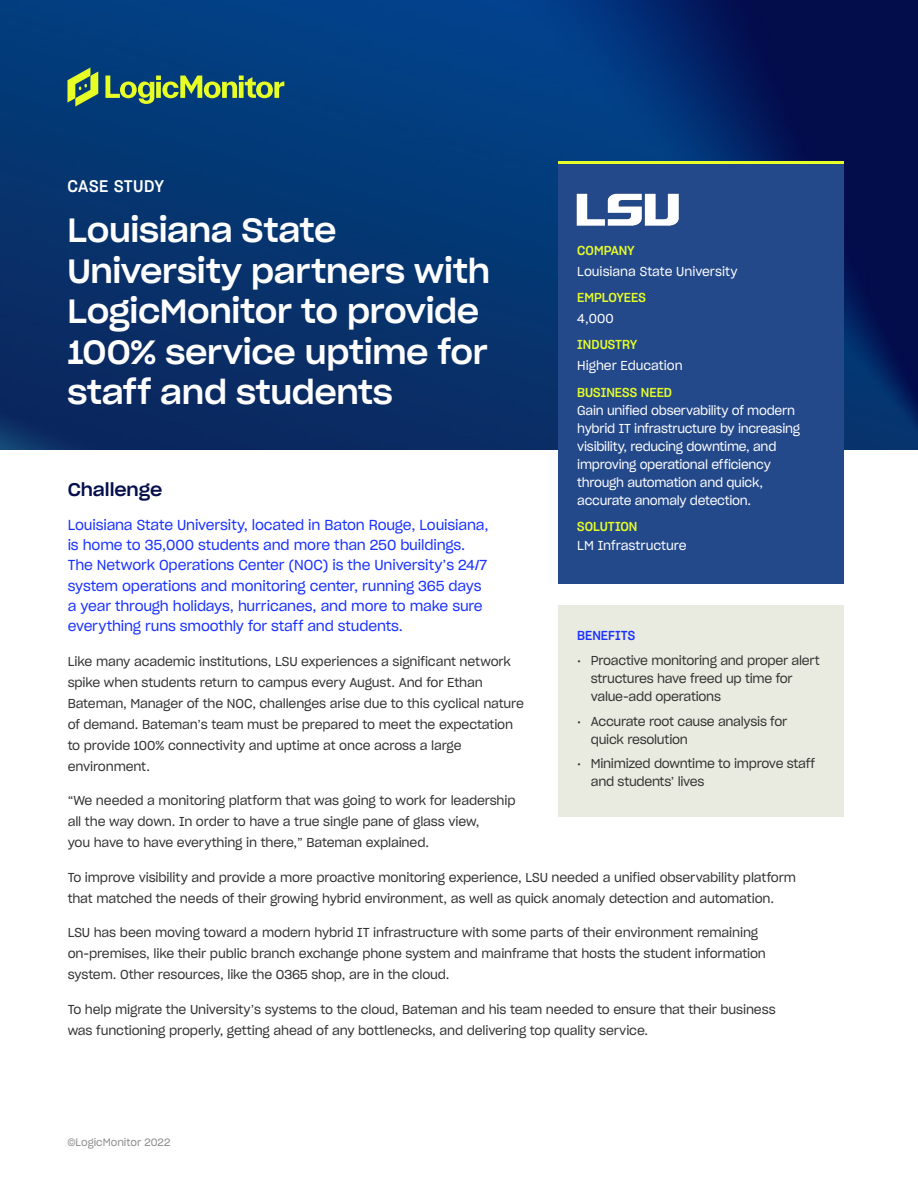
<style>
.page{position:relative;width:918px;height:1188px;background:#fff}
.page>*{position:absolute;margin:0;border:0;box-sizing:border-box;transform-origin:0 0}
.t1{font:33px/40.5px "Sharp Grotesk Medium 21";letter-spacing:-.01em;color:#fff}
.t2{font:18px "Sharp Grotesk Medium 21";letter-spacing:-.005em;color:#040f4b}
.t3{font:16.5px "Sharp Grotesk Medium 19";letter-spacing:.03em;color:#fff}
.t4{font:14.25px/20.2px "Sharp Grotesk Book 19";letter-spacing:-.01em;color:#1a31ff}
.t5{font:12.75px/21px "Sharp Grotesk Book 19";letter-spacing:-.01em;color:#333}
.t6{font:12.75px/18px "Sharp Grotesk Book 19";letter-spacing:-.02em;color:#fff}
.t7{font:12.75px "Sharp Grotesk Book 19";color:#fff}
.t8{font:12.75px "Sharp Grotesk Medium 19";color:#e8ff26}
.t9{font:12.75px "Sharp Grotesk Medium 19";color:#1a31ff}
.t10{font:10.5px "Sharp Grotesk Book 19";color:#8c8c8c}
</style>
<div class="page">
<img style="left:0;top:0;width:918px;height:449px">
<svg style="left:105px;top:76px;width:179px;height:28px;background:#59855a"></svg>
<svg style="left:68px;top:68px;width:30px;height:39px"></svg>
<hr style="left:558px;top:162px;width:286px;height:3px;background:#e8ff26">
<div style="left:558px;top:164px;width:286px;height:419px;background:#24498b"></div>
<div style="left:558px;top:605px;width:286px;height:211px;background:#eaebe0"></div>
<img style="left:576px;top:193px;width:103px;height:33px">
<p class="t3" style="left:68px;top:172px;width:98px">CASE STUDY</p>
<h1 class="t1" style="left:68px;top:209px;width:424px">Louisiana State<br>University partners with<br>LogicMonitor to provide<br>100% service uptime for staff and students</h1>
<p class="t8" style="left:577px;top:240px;width:59px">COMPANY</p>
<p class="t7" style="left:577px;top:261px;width:162px">Louisiana State University</p>
<p class="t8" style="left:577px;top:287px;width:70px">EMPLOYEES</p>
<p class="t6" style="left:577px;top:309px;width:38px">4,000</p>
<p class="t8" style="left:577px;top:334px;width:62px">INDUSTRY</p>
<p class="t7" style="left:577px;top:356px;width:107px">Higher Education</p>
<p class="t8" style="left:577px;top:382px;width:96px">BUSINESS NEED</p>
<p class="t6" style="left:577px;top:401px;width:224px">Gain unified observability of modern hybrid IT infrastructure by increasing visibility, reducing downtime, and improving operational efficiency through automation and quick, accurate anomaly detection.</p>
<p class="t8" style="left:577px;top:516px;width:62px">SOLUTION</p>
<p class="t7" style="left:577px;top:536px;width:111px">LM Infrastructure</p>
<h2 class="t2" style="left:68px;top:474px;width:96px">Challenge</h2>
<p class="t4" style="left:68px;top:514px;width:422px">Louisiana State University, located in Baton Rouge, Louisiana, is home to 35,000 students and more than 250 buildings.<br>The Network Operations Center (NOC) is the University’s 24/7 system operations and monitoring center, running 365 days a year through holidays, hurricanes, and more to make sure everything runs smoothly for staff and students.</p>
<p class="t5" style="left:68px;top:650px;width:458px">Like many academic institutions, LSU experiences a significant network spike when students return to campus every August. And for Ethan Bateman, Manager of the NOC, challenges arise due to this cyclical nature of demand. Bateman’s team must be prepared to meet the expectation to provide 100% connectivity and uptime at once across a large environment.</p>
<p class="t5" style="left:68px;top:790px;width:449px">“We needed a monitoring platform that was going to work for leadership all the way down. In order to have a true single pane of glass view,<br>you have to have everything in there,” Bateman explained.</p>
<p class="t5" style="left:68px;top:866px;width:730px">To improve visibility and provide a more proactive monitoring experience, LSU needed a unified observability platform that matched the needs of their growing hybrid environment, as well as quick anomaly detection and automation.</p>
<p class="t5" style="left:68px;top:922px;width:700px">LSU has been moving toward a modern hybrid IT infrastructure with some parts of their environment remaining on-premises, like their public branch exchange phone system and mainframe that hosts the student information system. Other resources, like the O365 shop, are in the cloud.</p>
<p class="t5" style="left:68px;top:998px;width:710px">To help migrate the University’s systems to the cloud, Bateman and his team needed to ensure that their business was functioning properly, getting ahead of any bottlenecks, and delivering top quality service.</p>
<p class="t9" style="left:577px;top:625px;width:59px">BENEFITS</p>
<p class="t5" style="left:591px;top:651px;width:231px;line-height:18px;text-indent:-14px">• Proactive monitoring and proper alert structures have freed up time for value-add operations</p>
<p class="t5" style="left:591px;top:712px;width:198px;line-height:18px;text-indent:-14px">• Accurate root cause analysis for quick resolution</p>
<p class="t5" style="left:591px;top:754px;width:226px;line-height:18px;text-indent:-14px">• Minimized downtime to improve staff and students’ lives</p>
<p class="t10" style="left:68px;top:1134px;width:104px">©LogicMonitor 2022</p>
</div>
